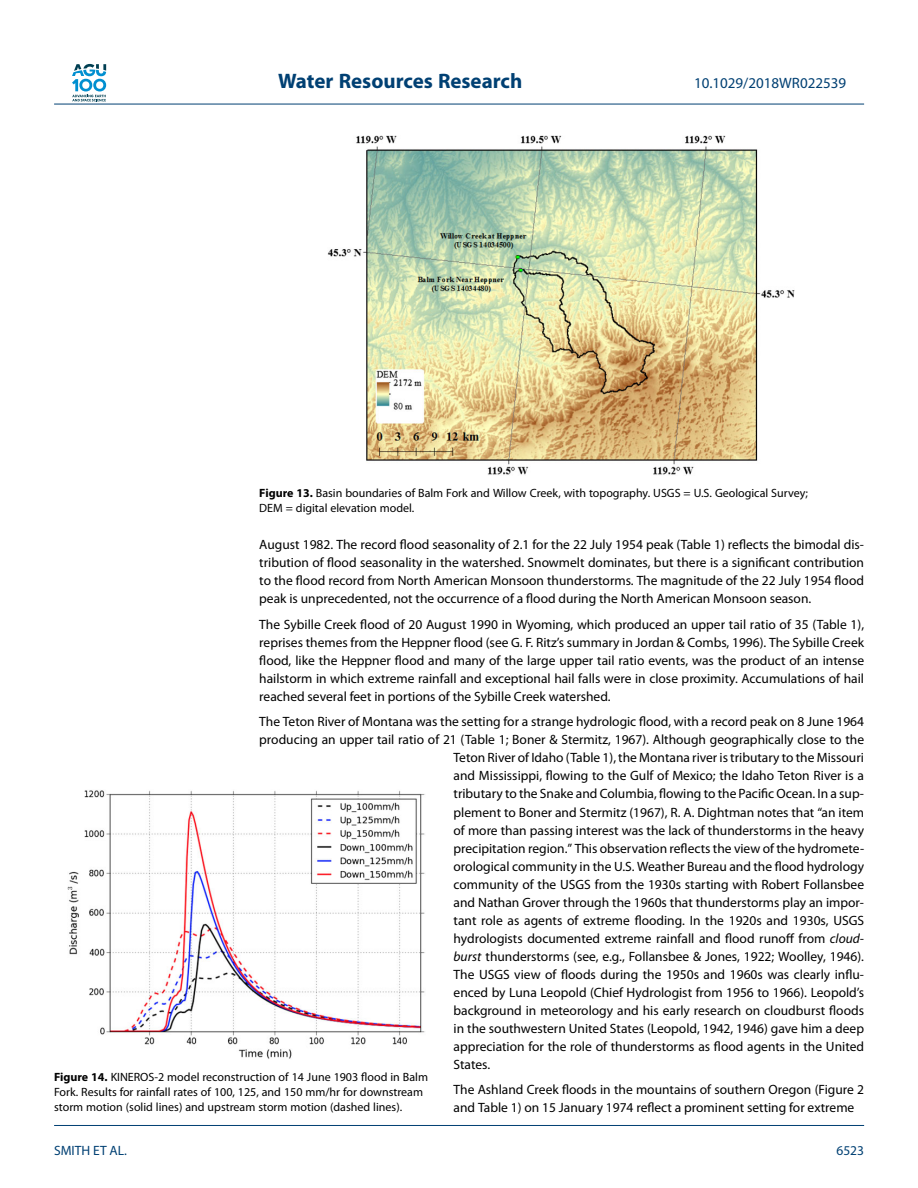
<style>
.page{position:relative;width:918px;height:1188px;background:#fff}
.page>*{position:absolute;margin:0;border:0;box-sizing:border-box;transform-origin:0 0}
.t1{font:700 21px "Myriad Pro";color:#004073}
.t2{font:15px "Myriad Pro";color:#004073}
.t3{font:13.5px/18px "Myriad Pro";color:#000;text-align:justify}
.t4{font:13.5px "Myriad Pro";color:#004073}
.t5{font:12px/15px "Myriad Pro";color:#000}
.s1{font-weight:700}
.s2{font-style:italic}
</style>
<div class="page">
<svg style="left:72px;top:64px;width:34px;height:37px"></svg>
<hr style="left:54px;top:104px;width:810px;height:1px;background:#004073">
<img style="left:328px;top:135px;width:467px;height:340px">
<img style="left:68px;top:790px;width:357px;height:269px">
<hr style="left:54px;top:1125px;width:810px;height:1px;background:#004073">
<h1 class="t1" style="left:278px;top:73px;width:246px">Water Resources Research</h1>
<p class="t2" style="left:694px;top:77px;width:154px">10.1029/2018WR022539</p>
<p class="t5" style="left:259px;top:486px;width:550px"><span class="s1">Figure 13.</span> Basin boundaries of Balm Fork and Willow Creek, with topography. USGS = U.S. Geological Survey;<br>DEM = digital elevation model.</p>
<p class="t3" style="left:259px;top:537px;width:606px">August 1982. The record flood seasonality of 2.1 for the 22 July 1954 peak (Table 1) reflects the bimodal dis&shy;tribution of flood seasonality in the watershed. Snowmelt dominates, but there is a significant contribution to the flood record from North American Monsoon thunderstorms. The magnitude of the 22 July 1954 flood peak is unprecedented, not the occurrence of a flood during the North American Monsoon season.</p>
<p class="t3" style="left:259px;top:616px;width:606px">The Sybille Creek flood of 20 August 1990 in Wyoming, which produced an upper tail ratio of 35 (Table 1), reprises themes from the Heppner flood (see G. F. Ritz’s summary in Jordan &amp; Combs, 1996). The Sybille Creek flood, like the Heppner flood and many of the large upper tail ratio events, was the product of an intense hailstorm in which extreme rainfall and exceptional hail falls were in close proximity. Accumulations of hail reached several feet in portions of the Sybille Creek watershed.</p>
<p class="t3" style="left:259px;top:714px;width:606px">The Teton River of Montana was the setting for a strange hydrologic flood, with a record peak on 8 June 1964 producing an upper tail ratio of 21 (Table 1; Boner &amp; Stermitz, 1967). Although geographically close to the</p>
<p class="t5" style="left:54px;top:1071px;width:375px"><span class="s1">Figure 14.</span> KINEROS-2 model reconstruction of 14 June 1903 flood in Balm<br>Fork. Results for rainfall rates of 100, 125, and 150 mm/hr for downstream storm motion (solid lines) and upstream storm motion (dashed lines).</p>
<p class="t3" style="left:454px;top:750px;width:412px">Teton River of Idaho (Table 1), the Montana river is tributary to the Missouri and Mississippi, flowing to the Gulf of Mexico; the Idaho Teton River is a tributary to the Snake and Columbia, flowing to the Pacific Ocean. In a sup&shy;plement to Boner and Stermitz (1967), R. A. Dightman notes that “an item of more than passing interest was the lack of thunderstorms in the heavy precipitation region.” This observation reflects the view of the hydromete&shy;orological community in the U.S. Weather Bureau and the flood hydrology community of the USGS from the 1930s starting with Robert Follansbee and Nathan Grover through the 1960s that thunderstorms play an impor&shy;tant role as agents of extreme flooding. In the 1920s and 1930s, USGS hydrologists documented extreme rainfall and flood runoff from <span class="s2">cloud&shy;burst</span> thunderstorms (see, e.g., Follansbee &amp; Jones, 1922; Woolley, 1946).<br>The USGS view of floods during the 1950s and 1960s was clearly influ&shy;enced by Luna Leopold (Chief Hydrologist from 1956 to 1966). Leopold’s background in meteorology and his early research on cloudburst floods in the southwestern United States (Leopold, 1942, 1946) gave him a deep appreciation for the role of thunderstorms as flood agents in the United States.</p>
<p class="t3" style="left:454px;top:1082px;width:412px">The Ashland Creek floods in the mountains of southern Oregon (Figure 2 and Table 1) on 15 January 1974 reflect a prominent setting for extreme</p>
<p class="t4" style="left:54px;top:1145px;width:74px">SMITH ET AL.</p>
<p class="t4" style="left:836px;top:1145px;width:29px">6523</p>
</div>
